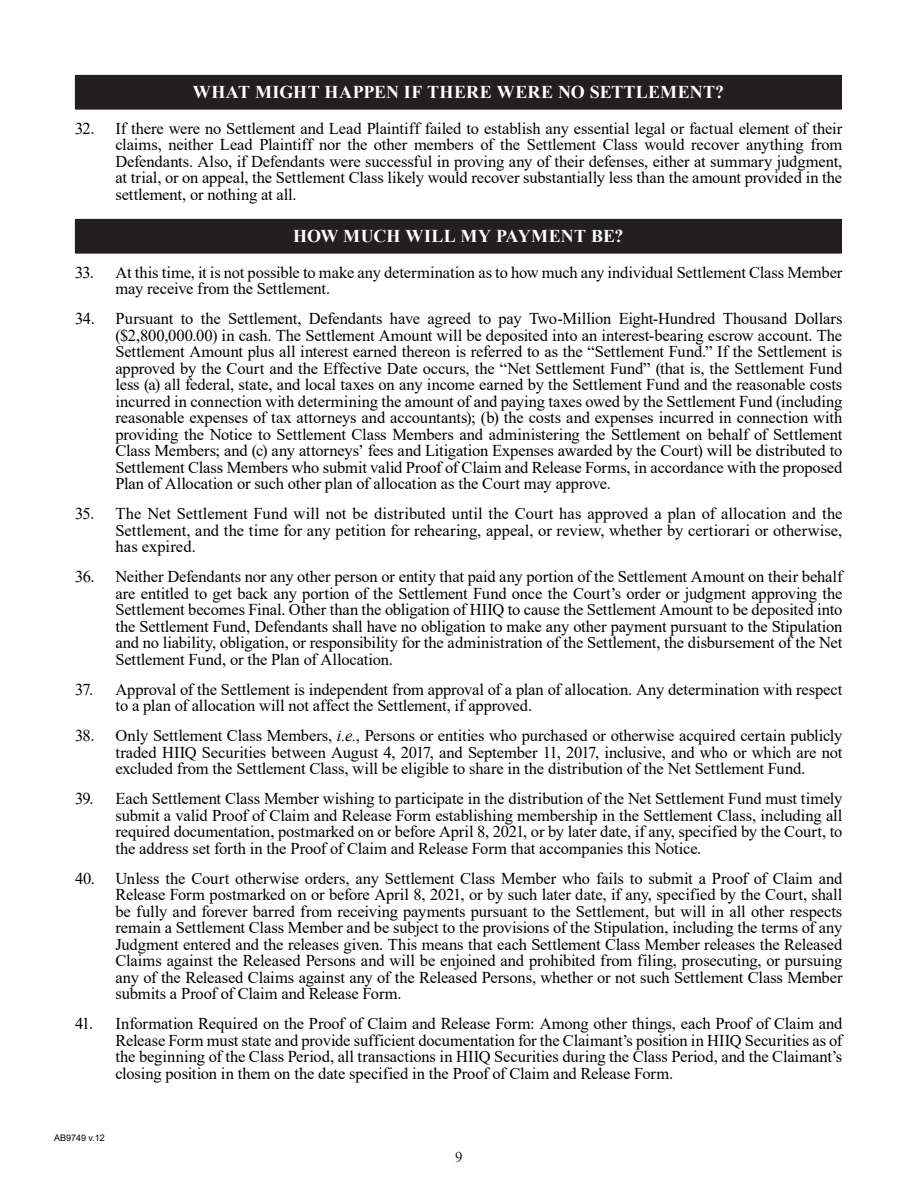
<style>
.page{position:relative;width:918px;height:1188px;background:#fff}
.page>*{position:absolute;margin:0;border:0;box-sizing:border-box;transform-origin:0 0}
.Body_Copy{font:700 18px "Times New Roman";letter-spacing:.01em;color:#fff}
.Body_Copy-2{font:16.5px/16.5px "Times New Roman";letter-spacing:-.01em;color:#000;text-align:justify}
.t1{font:15px "Times New Roman";color:#231f20}
.t2{font:9px "Arial";color:#000}
.s1{font-style:italic}
</style>
<div class="page">
<div style="left:75px;top:75px;width:766px;height:34px;background:#231f20"></div>
<hr style="left:75px;top:75px;width:767px;height:1px;background:#231f20">
<hr style="left:841px;top:76px;width:1px;height:33px;background:#231f20">
<hr style="left:75px;top:109px;width:767px;height:1px;background:#231f20">
<div style="left:75px;top:219px;width:766px;height:34px;background:#231f20"></div>
<hr style="left:75px;top:219px;width:767px;height:1px;background:#231f20">
<hr style="left:841px;top:220px;width:1px;height:33px;background:#231f20">
<hr style="left:75px;top:253px;width:767px;height:1px;background:#231f20">
<p class="Body_Copy" style="left:193px;top:79px;width:533px">WHAT MIGHT HAPPEN IF THERE WERE NO SETTLEMENT?</p>
<p class="Body_Copy-2" style="left:116px;top:119px;width:728px;text-indent:-40px">32. If there were no Settlement and Lead Plaintiff failed to establish any essential legal or factual element of their claims, neither Lead Plaintiff nor the other members of the Settlement Class would recover anything from Defendants. Also, if Defendants were successful in proving any of their defenses, either at summary judgment, at trial, or on appeal, the Settlement Class likely would recover substantially less than the amount provided in the settlement, or nothing at all.</p>
<p class="Body_Copy" style="left:293px;top:223px;width:332px">HOW MUCH WILL MY PAYMENT BE?</p>
<p class="Body_Copy-2" style="left:116px;top:263px;width:728px;text-indent:-40px">33. At this time, it is not possible to make any determination as to how much any individual Settlement Class Member may receive from the Settlement.</p>
<p class="Body_Copy-2" style="left:116px;top:310px;width:729px;text-indent:-40px">34. Pursuant to the Settlement, Defendants have agreed to pay Two-Million Eight-Hundred Thousand Dollars ($2,800,000.00) in cash. The Settlement Amount will be deposited into an interest-bearing escrow account. The Settlement Amount plus all interest earned thereon is referred to as the “Settlement Fund.” If the Settlement is approved by the Court and the Effective Date occurs, the “Net Settlement Fund” (that is, the Settlement Fund less (a) all federal, state, and local taxes on any income earned by the Settlement Fund and the reasonable costs incurred in connection with determining the amount of and paying taxes owed by the Settlement Fund (including reasonable expenses of tax attorneys and accountants); (b) the costs and expenses incurred in connection with providing the Notice to Settlement Class Members and administering the Settlement on behalf of Settlement Class Members; and (c) any attorneys’ fees and Litigation Expenses awarded by the Court) will be distributed to Settlement Class Members who submit valid Proof of Claim and Release Forms, in accordance with the proposed Plan of Allocation or such other plan of allocation as the Court may approve.</p>
<p class="Body_Copy-2" style="left:116px;top:505px;width:729px;text-indent:-40px">35. The Net Settlement Fund will not be distributed until the Court has approved a plan of allocation and the Settlement, and the time for any petition for rehearing, appeal, or review, whether by certiorari or otherwise, has expired.</p>
<p class="Body_Copy-2" style="left:116px;top:568px;width:729px;text-indent:-40px">36. Neither Defendants nor any other person or entity that paid any portion of the Settlement Amount on their behalf are entitled to get back any portion of the Settlement Fund once the Court’s order or judgment approving the Settlement becomes Final. Other than the obligation of HIIQ to cause the Settlement Amount to be deposited into the Settlement Fund, Defendants shall have no obligation to make any other payment pursuant to the Stipulation and no liability, obligation, or responsibility for the administration of the Settlement, the disbursement of the Net Settlement Fund, or the Plan of Allocation.</p>
<p class="Body_Copy-2" style="left:116px;top:680px;width:728px;text-indent:-40px">37. Approval of the Settlement is independent from approval of a plan of allocation. Any determination with respect to a plan of allocation will not affect the Settlement, if approved.</p>
<p class="Body_Copy-2" style="left:116px;top:727px;width:728px;text-indent:-40px">38. Only Settlement Class Members, <span class="s1">i.e.</span>, Persons or entities who purchased or otherwise acquired certain publicly traded HIIQ Securities between August 4, 2017, and September 11, 2017, inclusive, and who or which are not excluded from the Settlement Class, will be eligible to share in the distribution of the Net Settlement Fund.</p>
<p class="Body_Copy-2" style="left:116px;top:790px;width:728px;text-indent:-40px">39. Each Settlement Class Member wishing to participate in the distribution of the Net Settlement Fund must timely submit a valid Proof of Claim and Release Form establishing membership in the Settlement Class, including all required documentation, postmarked on or before April 8, 2021, or by later date, if any, specified by the Court, to the address set forth in the Proof of Claim and Release Form that accompanies this Notice.</p>
<p class="Body_Copy-2" style="left:116px;top:869px;width:729px;text-indent:-40px">40. Unless the Court otherwise orders, any Settlement Class Member who fails to submit a Proof of Claim and Release Form postmarked on or before April 8, 2021, or by such later date, if any, specified by the Court, shall be fully and forever barred from receiving payments pursuant to the Settlement, but will in all other respects remain a Settlement Class Member and be subject to the provisions of the Stipulation, including the terms of any Judgment entered and the releases given. This means that each Settlement Class Member releases the Released Claims against the Released Persons and will be enjoined and prohibited from filing, prosecuting, or pursuing any of the Released Claims against any of the Released Persons, whether or not such Settlement Class Member submits a Proof of Claim and Release Form.</p>
<p class="Body_Copy-2" style="left:116px;top:1015px;width:728px;text-indent:-40px">41. Information Required on the Proof of Claim and Release Form: Among other things, each Proof of Claim and Release Form must state and provide sufficient documentation for the Claimant’s position in HIIQ Securities as of the beginning of the Class Period, all transactions in HIIQ Securities during the Class Period, and the Claimant’s closing position in them on the date specified in the Proof of Claim and Release Form.</p>
<p class="t2" style="left:54px;top:1131px;width:52px">AB9749 v.12</p>
<p class="t1" style="left:455px;top:1146px;width:9px">9</p>
</div>
